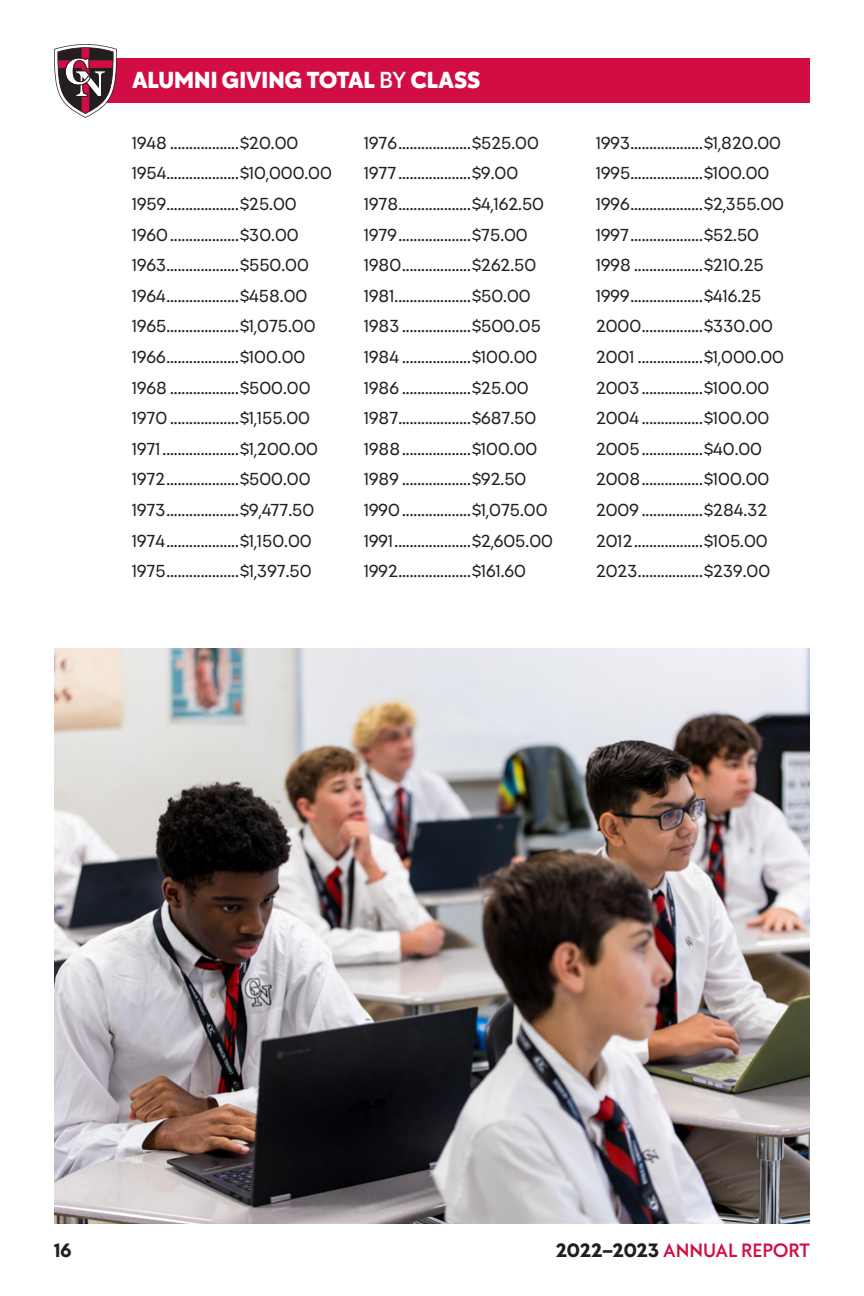
<style>
.page{position:relative;width:864px;height:1296px;background:#fff}
.page>*{position:absolute;margin:0;border:0;box-sizing:border-box;transform-origin:0 0}
.t1{font:800 24px "Galatea";letter-spacing:-.005em;color:#fff}
.t2{font:500 20px "Galatea";color:#d20d44}
.t3{font:700 20px "Galatea";color:#231f20}
.t4{font:18px "Galatea";color:#231f20}
.s1{font-weight:500}
.s2{font-weight:700;color:#231f20}
</style>
<div class="page">
<div style="left:86px;top:59px;width:724px;height:44px;background:#d20d44"></div>
<svg style="left:54px;top:44px;width:63px;height:74px"></svg>
<img style="left:54px;top:648px;width:756px;height:576px">
<p class="t1" style="left:132px;top:64px;width:350px">ALUMNI GIVING TOTAL <span class="s1">BY</span> CLASS</p>
<p class="t4" style="left:132px;top:131px;width:168px">1948 ..................$20.00</p>
<p class="t4" style="left:132px;top:161px;width:201px">1954...................$10,000.00</p>
<p class="t4" style="left:132px;top:192px;width:166px">1959...................$25.00</p>
<p class="t4" style="left:132px;top:223px;width:168px">1960..................$30.00</p>
<p class="t4" style="left:132px;top:253px;width:178px">1963...................$550.00</p>
<p class="t4" style="left:132px;top:284px;width:177px">1964...................$458.00</p>
<p class="t4" style="left:132px;top:314px;width:185px">1965...................$1,075.00</p>
<p class="t4" style="left:132px;top:345px;width:175px">1966...................$100.00</p>
<p class="t4" style="left:132px;top:376px;width:180px">1968 ..................$500.00</p>
<p class="t4" style="left:132px;top:406px;width:180px">1970 ..................$1,155.00</p>
<p class="t4" style="left:132px;top:437px;width:188px">1971....................$1,200.00</p>
<p class="t4" style="left:132px;top:467px;width:180px">1972...................$500.00</p>
<p class="t4" style="left:132px;top:498px;width:184px">1973...................$9,477.50</p>
<p class="t4" style="left:132px;top:529px;width:181px">1974...................$1,150.00</p>
<p class="t4" style="left:132px;top:559px;width:181px">1975...................$1,397.50</p>
<p class="t4" style="left:364px;top:131px;width:176px">1976...................$525.00</p>
<p class="t4" style="left:364px;top:161px;width:156px">1977...................$9.00</p>
<p class="t4" style="left:364px;top:192px;width:182px">1978...................$4,162.50</p>
<p class="t4" style="left:364px;top:223px;width:165px">1979...................$75.00</p>
<p class="t4" style="left:364px;top:253px;width:174px">1980..................$262.50</p>
<p class="t4" style="left:364px;top:284px;width:168px">1981....................$50.00</p>
<p class="t4" style="left:364px;top:314px;width:178px">1983 ..................$500.05</p>
<p class="t4" style="left:364px;top:345px;width:175px">1984 ..................$100.00</p>
<p class="t4" style="left:364px;top:376px;width:166px">1986 ..................$25.00</p>
<p class="t4" style="left:364px;top:406px;width:174px">1987...................$687.50</p>
<p class="t4" style="left:364px;top:437px;width:175px">1988..................$100.00</p>
<p class="t4" style="left:364px;top:467px;width:164px">1989 ..................$92.50</p>
<p class="t4" style="left:364px;top:498px;width:185px">1990..................$1,075.00</p>
<p class="t4" style="left:364px;top:529px;width:190px">1991....................$2,605.00</p>
<p class="t4" style="left:364px;top:559px;width:163px">1992...................$161.60</p>
<p class="t4" style="left:596px;top:131px;width:187px">1993...................$1,820.00</p>
<p class="t4" style="left:596px;top:161px;width:175px">1995...................$100.00</p>
<p class="t4" style="left:596px;top:192px;width:190px">1996...................$2,355.00</p>
<p class="t4" style="left:596px;top:223px;width:165px">1997...................$52.50</p>
<p class="t4" style="left:596px;top:253px;width:169px">1998 ..................$210.25</p>
<p class="t4" style="left:596px;top:284px;width:167px">1999...................$416.25</p>
<p class="t4" style="left:596px;top:314px;width:178px">2000................$330.00</p>
<p class="t4" style="left:596px;top:345px;width:190px">2001 .................$1,000.00</p>
<p class="t4" style="left:596px;top:376px;width:175px">2003................$100.00</p>
<p class="t4" style="left:596px;top:406px;width:175px">2004 ................$100.00</p>
<p class="t4" style="left:596px;top:437px;width:168px">2005................$40.00</p>
<p class="t4" style="left:596px;top:467px;width:175px">2008................$100.00</p>
<p class="t4" style="left:596px;top:498px;width:173px">2009 ................$284.32</p>
<p class="t4" style="left:596px;top:529px;width:173px">2012..................$105.00</p>
<p class="t4" style="left:596px;top:559px;width:176px">2023.................$239.00</p>
<p class="t3" style="left:54px;top:1237px;width:19px">16</p>
<p class="t2" style="left:556px;top:1237px;width:256px"><span class="s2">2022–2023</span> ANNUAL REPORT</p>
</div>
